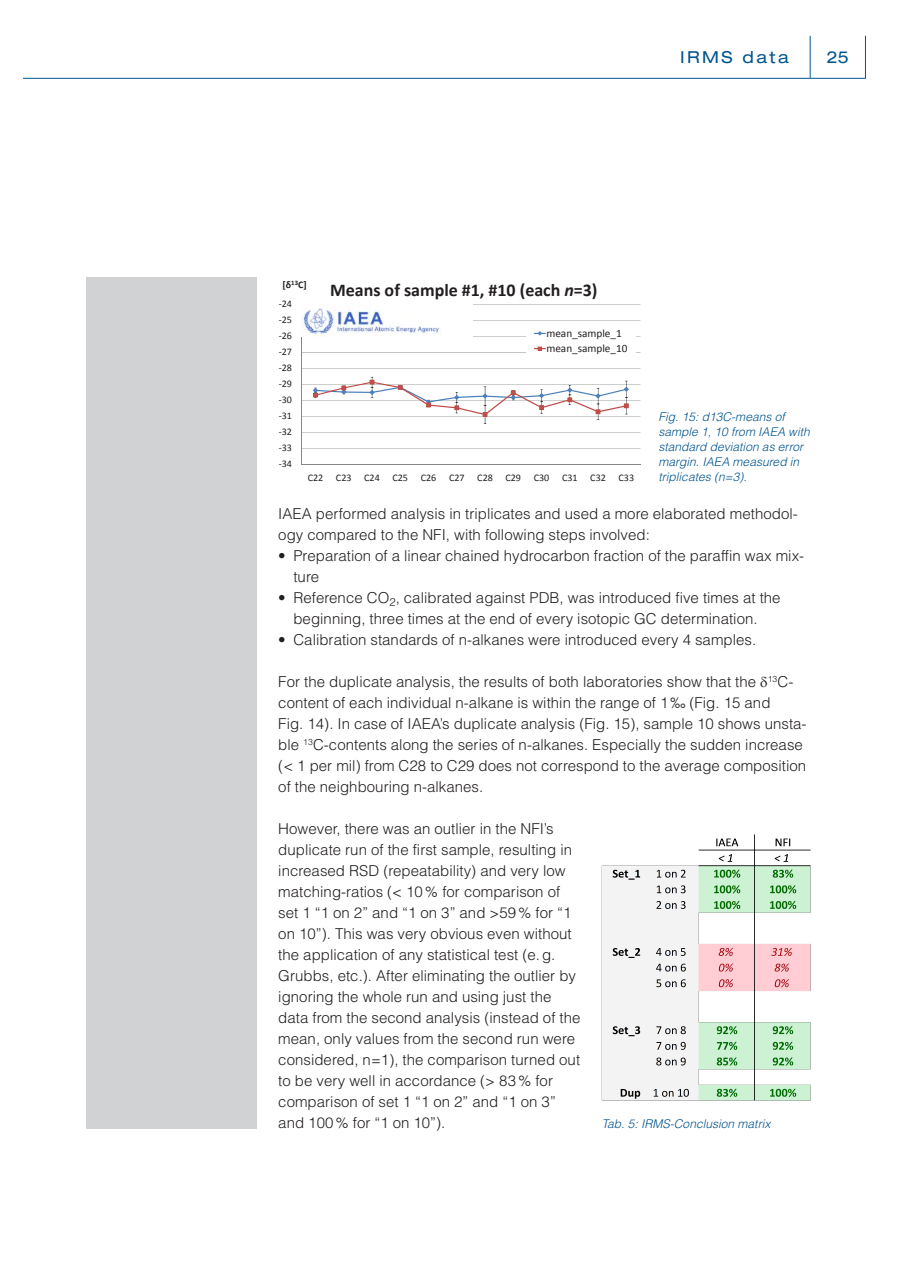
<style>
.page{position:relative;width:897px;height:1267px;background:#fff}
.page>*{position:absolute;margin:0;border:0;box-sizing:border-box;transform-origin:0 0}
.t1{font:700 18px "Calibri";color:#231f20}
.t2{font:expanded 16.5px "Helvetica Neue LT Pro";letter-spacing:.15em;color:#00548e}
.t3{font:300 15px/21px "Helvetica LT Std";letter-spacing:.005em;color:#231f20}
.t4{font:italic 300 12px/15px "Helvetica LT Std";letter-spacing:.005em;color:#00548e}
.t5{font:11.25px/15.1px "Calibri";color:#231f20}
.t6{font:10.05px "Calibri";color:#231f20}
.t7{font:700 10.05px "Calibri";color:#231f20}
.s1{font-style:italic}
</style>
<div class="page">
<hr style="left:809px;top:36px;width:1px;height:42px;background:#00548e">
<hr style="left:865px;top:36px;width:1px;height:42px;background:#00548e">
<hr style="left:23px;top:78px;width:787px;height:1px;background:#00548e">
<hr style="left:810px;top:78px;width:55px;height:1px;background:#00548e">
<div style="left:87px;top:277px;width:170px;height:851px;background:#d1d2d4"></div>
<hr style="left:301px;top:448px;width:339px;height:1px;background:#868686">
<hr style="left:301px;top:432px;width:339px;height:1px;background:#868686">
<hr style="left:301px;top:416px;width:339px;height:1px;background:#868686">
<hr style="left:301px;top:400px;width:339px;height:1px;background:#868686">
<hr style="left:301px;top:384px;width:339px;height:1px;background:#868686">
<hr style="left:301px;top:368px;width:339px;height:1px;background:#868686">
<hr style="left:301px;top:352px;width:339px;height:1px;background:#868686">
<hr style="left:301px;top:336px;width:339px;height:1px;background:#868686">
<hr style="left:301px;top:320px;width:339px;height:1px;background:#868686">
<hr style="left:301px;top:304px;width:339px;height:1px;background:#868686">
<hr style="left:301px;top:304px;width:1px;height:160px;background:#868686">
<hr style="left:301px;top:464px;width:339px;height:1px;background:#868686">
<svg style="left:313px;top:377px;width:315px;height:47px"></svg>
<div style="left:526px;top:326px;width:109px;height:30px;background:#fff"></div>
<svg style="left:534px;top:331px;width:12px;height:4px"></svg>
<svg style="left:534px;top:346px;width:12px;height:5px"></svg>
<img style="left:301px;top:304px;width:171px;height:33px">
<img style="left:601px;top:834px;width:209px;height:266px">
<p class="t2" style="left:680px;top:46px;width:110px">IRMS data</p>
<p class="t2" style="left:826px;top:46px;width:24px">25</p>
<p class="t7" style="left:282px;top:278px;width:26px">[δ<sup>13</sup>C]</p>
<p class="t1" style="left:330px;top:278px;width:269px">Means of sample #1, #10 (each <span class="s1">n</span>=3)</p>
<p class="t5" style="left:546px;top:325px;width:83px">mean_sample_1 mean_sample_10</p>
<p class="t6" style="left:279px;top:297px;width:15px">‐24</p>
<p class="t6" style="left:279px;top:313px;width:15px">‐25</p>
<p class="t6" style="left:279px;top:329px;width:15px">‐26</p>
<p class="t6" style="left:279px;top:345px;width:15px">‐27</p>
<p class="t6" style="left:279px;top:361px;width:15px">‐28</p>
<p class="t6" style="left:279px;top:377px;width:15px">‐29</p>
<p class="t6" style="left:279px;top:393px;width:15px">‐30</p>
<p class="t6" style="left:279px;top:409px;width:15px">‐31</p>
<p class="t6" style="left:279px;top:425px;width:15px">‐32</p>
<p class="t6" style="left:279px;top:442px;width:15px">‐33</p>
<p class="t6" style="left:279px;top:458px;width:15px">‐34</p>
<p class="t6" style="left:308px;top:471px;width:45px">C22 C23</p>
<p class="t6" style="left:364px;top:471px;width:45px">C24 C25</p>
<p class="t6" style="left:420px;top:471px;width:45px">C26 C27</p>
<p class="t6" style="left:477px;top:471px;width:45px">C28 C29</p>
<p class="t6" style="left:533px;top:471px;width:45px">C30 C31</p>
<p class="t6" style="left:590px;top:471px;width:45px">C32 C33</p>
<p class="t4" style="left:658px;top:409px;width:153px">Fig. 15: d13C-means of sample 1, 10 from IAEA with standard deviation as error margin. IAEA measured in triplicates (n=3).</p>
<p class="t3" style="left:278px;top:503px;width:521px">IAEA performed analysis in triplicates and used a more elaborated methodol&shy;ogy compared to the NFI, with following steps involved:</p>
<p class="t3" style="left:293px;top:545px;width:512px;text-indent:-15px">• Preparation of a linear chained hydrocarbon fraction of the paraffin wax mix&shy;ture</p>
<p class="t3" style="left:278px;top:587px;width:504px;text-align:center">• Reference CO<sub>2</sub>, calibrated against PDB, was introduced five times at the beginning, three times at the end of every isotopic GC determination.</p>
<p class="t3" style="left:278px;top:629px;width:479px">• Calibration standards of n-alkanes were introduced every 4 samples.</p>
<p class="t3" style="left:278px;top:671px;width:529px">For the duplicate analysis, the results of both laboratories show that the <sup>13</sup>C&shy;content of each individual n-alkane is within the range of 1‰ (Fig. 15 and<br>Fig. 14). In case of IAEA’s duplicate analysis (Fig. 15), sample 10 shows unsta&shy;ble <sup>13</sup>C-contents along the series of n-alkanes. Especially the sudden increase (&lt; 1 per mil) from C28 to C29 does not correspond to the average composition of the neighbouring n-alkanes.</p>
<p class="t3" style="left:278px;top:818px;width:304px">However, there was an outlier in the NFI’s duplicate run of the first sample, resulting in increased RSD (repeatability) and very low matching-ratios (&lt; 10% for comparison of set 1 “1 on 2” and “1 on 3” and &gt;59% for “1 on 10”). This was very obvious even without the application of any statistical test (e.g.<br>Grubbs, etc.). After eliminating the outlier by ignoring the whole run and using just the data from the second analysis (instead of the mean, only values from the second run were considered, n=1), the comparison turned out to be very well in accordance (&gt; 83% for comparison of set 1 “1 on 2” and “1 on 3” and 100% for “1 on 10”).</p>
<p class="t4" style="left:601px;top:1116px;width:170px">Tab. 5: IRMS-Conclusion matrix</p>
</div>
